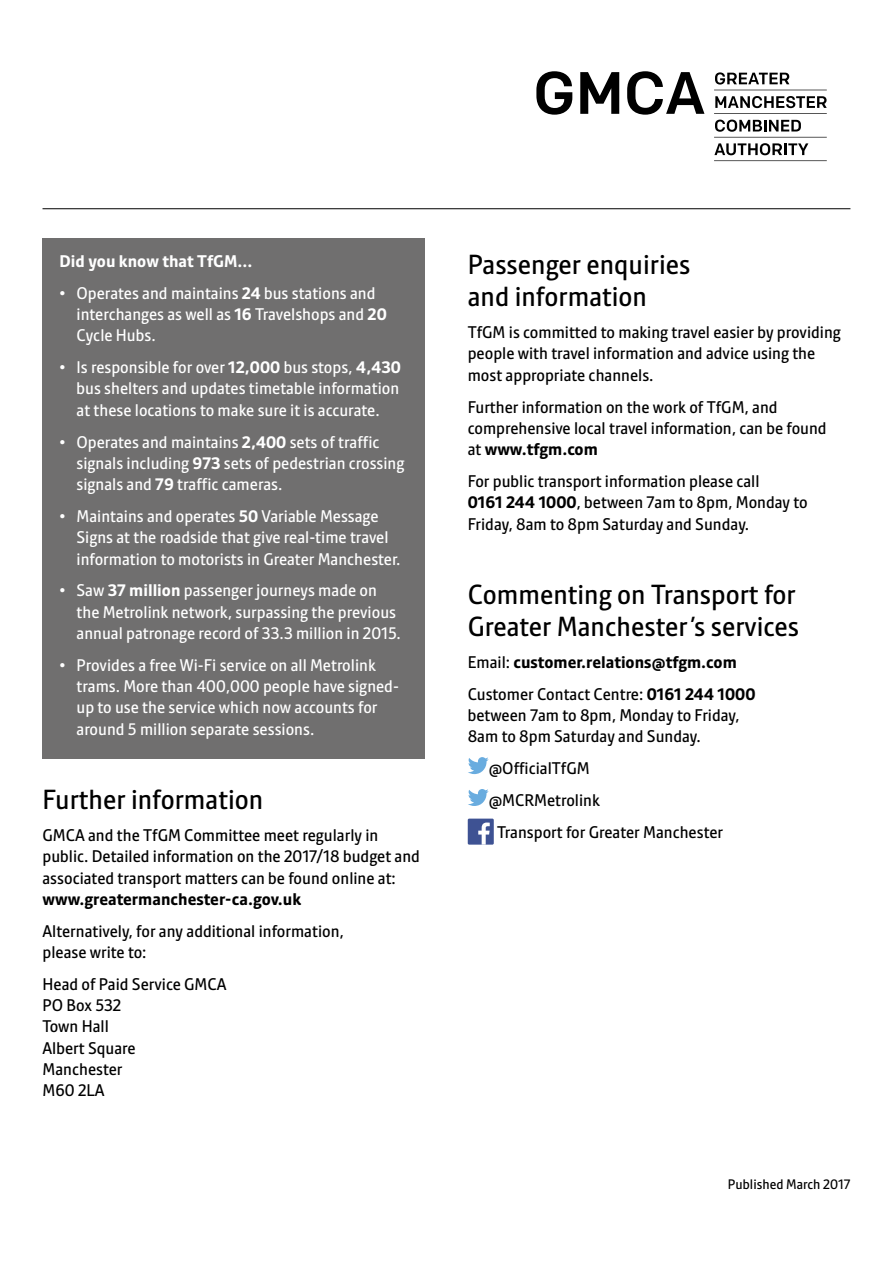
<style>
.page{position:relative;width:893px;height:1263px;background:#fff}
.page>*{position:absolute;margin:0;border:0;box-sizing:border-box;transform-origin:0 0}
.t1{font:27px/32px "Pantograph Sans";color:#000}
.t2{font:16.5px/21.3px "Pantograph Sans";color:#fff}
.t3{font:16.5px/21.3px "Pantograph Sans";color:#000}
.t4{font:700 16.5px/32px "Pantograph Sans";color:#000}
.t5{font:700 16.5px "Pantograph Sans";color:#fff}
.t6{font:13.5px "Pantograph Sans";color:#000}
.s1{font-weight:700}
.s2{font-weight:400}
</style>
<div class="page">
<div style="left:43px;top:238px;width:382px;height:521px;background:#706f6f"></div>
<svg style="left:468px;top:757px;width:21px;height:17px"></svg>
<svg style="left:468px;top:789px;width:21px;height:17px"></svg>
<div style="left:468px;top:819px;width:26px;height:26px;background:#3e5293"></div>
<svg style="left:478px;top:822px;width:12px;height:23px"></svg>
<svg style="left:536px;top:71px;width:36px;height:44px"></svg>
<svg style="left:580px;top:72px;width:39px;height:42px"></svg>
<svg style="left:627px;top:71px;width:77px;height:44px"></svg>
<hr style="left:714px;top:90px;width:113px;height:1px;background:#000">
<hr style="left:714px;top:113px;width:113px;height:1px;background:#000">
<hr style="left:714px;top:137px;width:113px;height:1px;background:#000">
<hr style="left:714px;top:160px;width:113px;height:1px;background:#000">
<svg style="left:715px;top:72px;width:74px;height:13px"></svg>
<svg style="left:715px;top:96px;width:112px;height:12px"></svg>
<svg style="left:715px;top:120px;width:86px;height:12px"></svg>
<svg style="left:714px;top:143px;width:94px;height:12px"></svg>
<hr style="left:43px;top:208px;width:807px;height:1px;background:#000">
<p class="t5" style="left:60px;top:251px;width:195px">Did you know that TfGM…</p>
<p class="t2" style="left:77px;top:282px;width:312px;text-indent:-17px">• Operates and maintains <span class="s1">24</span> bus stations and interchanges as well as <span class="s1">16</span> Travelshops and <span class="s1">20<br></span>Cycle Hubs.</p>
<p class="t2" style="left:77px;top:357px;width:326px;text-align:justify;text-indent:-17px">• Is responsible for over <span class="s1">12,000</span> bus stops, <span class="s1">4,430 </span>bus shelters and updates timetable information at these locations to make sure it is accurate.</p>
<p class="t2" style="left:77px;top:431px;width:329px;text-indent:-17px">• Operates and maintains <span class="s1">2,400</span> sets of traffic signals including <span class="s1">973</span> sets of pedestrian crossing signals and <span class="s1">79</span> traffic cameras.</p>
<p class="t2" style="left:77px;top:505px;width:326px;text-indent:-17px">• Maintains and operates <span class="s1">50</span> Variable Message<br>Signs at the roadside that give real-time travel information to motorists in Greater Manchester.</p>
<p class="t2" style="left:77px;top:580px;width:326px;text-indent:-17px">• Saw <span class="s1">37 million</span> passenger journeys made on the Metrolink network, surpassing the previous annual patronage record of 33.3 million in 2015.</p>
<p class="t2" style="left:77px;top:654px;width:324px;text-indent:-17px">• Provides a free Wi-Fi service on all Metrolink trams. More than 400,000 people have signed&shy;up to use the service which now accounts for around 5 million separate sessions.</p>
<h1 class="t1" style="left:43px;top:783px;width:222px">Further information</h1>
<p class="t3" style="left:43px;top:824px;width:379px">GMCA and the TfGM Committee meet regularly in public. Detailed information on the 2017/18 budget and associated transport matters can be found online at:</p>
<p class="t4" style="left:43px;top:883px;width:260px">www.greatermanchester-ca.gov.uk</p>
<p class="t3" style="left:43px;top:920px;width:303px">Alternatively, for any additional information, please write to:</p>
<p class="t3" style="left:43px;top:973px;width:186px">Head of Paid Service GMCA<br>PO Box 532<br>Town Hall<br>Albert Square<br>Manchester<br>M60 2LA</p>
<h1 class="t1" style="left:468px;top:249px;width:224px">Passenger enquiries and information</h1>
<p class="t3" style="left:468px;top:322px;width:375px">TfGM is committed to making travel easier by providing people with travel information and advice using the most appropriate channels.</p>
<p class="t3" style="left:468px;top:396px;width:360px">Further information on the work of TfGM, and comprehensive local travel information, can be found at <span class="s1">www.tfgm.com</span></p>
<p class="t3" style="left:468px;top:470px;width:342px">For public transport information please call<br><span class="s1">0161 244 1000</span>, between 7am to 8pm, Monday to<br>Friday, 8am to 8pm Saturday and Sunday.</p>
<h1 class="t1" style="left:468px;top:578px;width:333px">Commenting on Transport for<br>Greater Manchester’s services</h1>
<p class="t4" style="left:468px;top:646px;width:289px"><span class="s2">Email:</span> customer.relations@tfgm.com<br><span class="s2">Customer Contact Centre:</span> 0161 244 1000</p>
<p class="t3" style="left:468px;top:704px;width:273px">between 7am to 8pm, Monday to Friday,<br>8am to 8pm Saturday and Sunday.</p>
<p class="t3" style="left:489px;top:757px;width:103px">@OfficialTfGM</p>
<p class="t3" style="left:489px;top:789px;width:113px">@MCRMetrolink</p>
<p class="t3" style="left:497px;top:821px;width:228px">Transport for Greater Manchester</p>
<p class="t6" style="left:728px;top:1176px;width:124px">Published March 2017</p>
</div>
